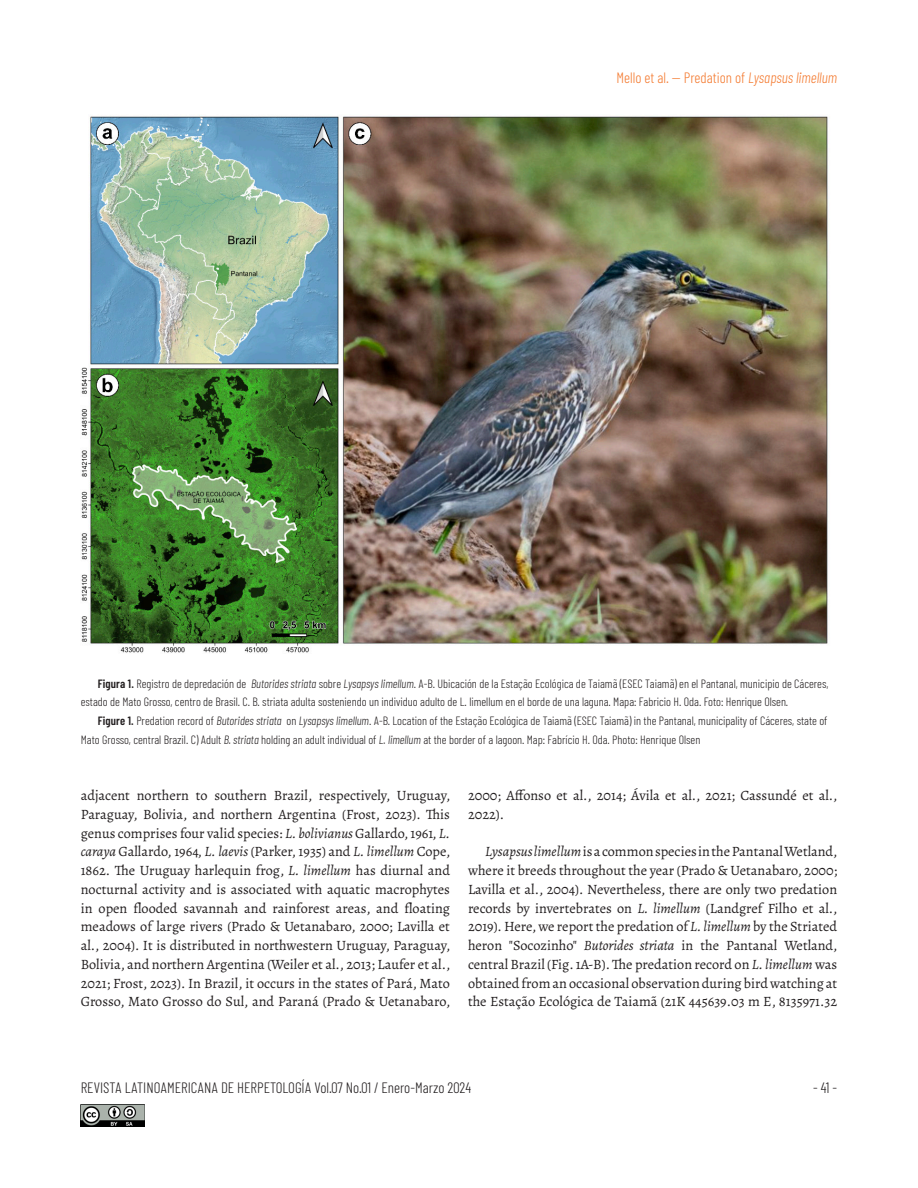
<style>
.page{position:relative;width:918px;height:1188px;background:#fff}
.page>*{position:absolute;margin:0;border:0;box-sizing:border-box;transform-origin:0 0}
.t1{font:300 15px "Barlow Condensed";color:#231f20}
.t2{font:300 15px "Barlow Condensed";color:#f47b31}
._02-txt_Artículo_2{font:14.25px/18.8px "Alegreya";color:#231f20;text-align:justify}
._02-txt_pie_de_Foto{font:300 12px/18.8px "Barlow Condensed";color:#231f20}
.s1{font-style:italic}
.s2{font-weight:600}
</style>
<div class="page">
<img style="left:81px;top:1104px;width:64px;height:23px">
<img style="left:81px;top:115px;width:747px;height:538px">
<p class="t2" style="left:617px;top:68px;width:222px">Mello et al. — Predation of <span class="s1">Lysapsus limellum</span></p>
<p class="_02-txt_pie_de_Foto" style="left:81px;top:674px;width:749px;text-indent:17px"><span class="s2">Figura 1.</span> Registro de depredación de <span class="s1">Butorides striata</span> sobre <span class="s1">Lysapsys limellum</span>. A-B. Ubicación de la Estação Ecológica de Taiamã (ESEC Taiamã) en el Pantanal, municipio de Cáceres, estado de Mato Grosso, centro de Brasil. C. B. striata adulta sosteniendo un individuo adulto de L. limellum en el borde de una laguna. Mapa: Fabricio H. Oda. Foto: Henrique Olsen.</p>
<p class="_02-txt_pie_de_Foto" style="left:81px;top:711px;width:748px;text-indent:17px"><span class="s2">Figure 1.</span> Predation record of <span class="s1">Butorides striata</span> on <span class="s1">Lysapsys limellum</span>. A-B. Location of the Estação Ecológica de Taiamã (ESEC Taiamã) in the Pantanal, municipality of Cáceres, state of<br>Mato Grosso, central Brazil. C) Adult <span class="s1">B. striata</span> holding an adult individual of <span class="s1">L. limellum</span> at the border of a lagoon. Map: Fabrício H. Oda. Photo: Henrique Olsen</p>
<p class="_02-txt_Artículo_2" style="left:81px;top:786px;width:371px">adjacent northern to southern Brazil, respectively, Uruguay, Paraguay, Bolivia, and northern Argentina (Frost, 2023). This genus comprises four valid species: <span class="s1">L. bolivianus</span> Gallardo, 1961<span class="s1">, L. caraya</span> Gallardo, 1964<span class="s1">, L. laevis</span> (Parker, 1935) and <span class="s1">L. limellum</span> Cope, 1862. The Uruguay harlequin frog, <span class="s1">L. limellum</span> has diurnal and nocturnal activity and is associated with aquatic macrophytes in open flooded savannah and rainforest areas, and floating meadows of large rivers (Prado &amp; Uetanabaro, 2000; Lavilla et al., 2004). It is distributed in northwestern Uruguay, Paraguay, Bolivia, and northern Argentina (Weiler et al., 2013; Laufer et al., 2021; Frost, 2023). In Brazil, it occurs in the states of Pará, Mato Grosso, Mato Grosso do Sul, and Paraná (Prado &amp; Uetanabaro,</p>
<p class="_02-txt_Artículo_2" style="left:468px;top:786px;width:371px">2000; Affonso et al., 2014; Ávila et al., 2021; Cassundé et al.,<br>2022).</p>
<p class="_02-txt_Artículo_2" style="left:468px;top:842px;width:371px;text-indent:17px"><span class="s1">Lysapsus limellum</span> is a common species in the Pantanal Wetland, where it breeds throughout the year (Prado &amp; Uetanabaro, 2000; Lavilla et al., 2004). Nevertheless, there are only two predation records by invertebrates on <span class="s1">L. limellum</span> (Landgref Filho et al., 2019). Here, we report the predation of <span class="s1">L. limellum</span> by the Striated heron "Socozinho" <span class="s1">Butorides striata</span> in the Pantanal Wetland, central Brazil (Fig. 1A-B). The predation record on <span class="s1">L. limellum</span> was obtained from an occasional observation during bird watching at the Estação Ecológica de Taiamã (21K 445639.03 m E, 8135971.32</p>
<p class="t1" style="left:81px;top:1079px;width:392px">REVISTA LATINOAMERICANA DE HERPETOLOGÍA Vol.07 No.01 / Enero-Marzo 2024</p>
<p class="t1" style="left:813px;top:1079px;width:26px">- 41 -</p>
</div>
